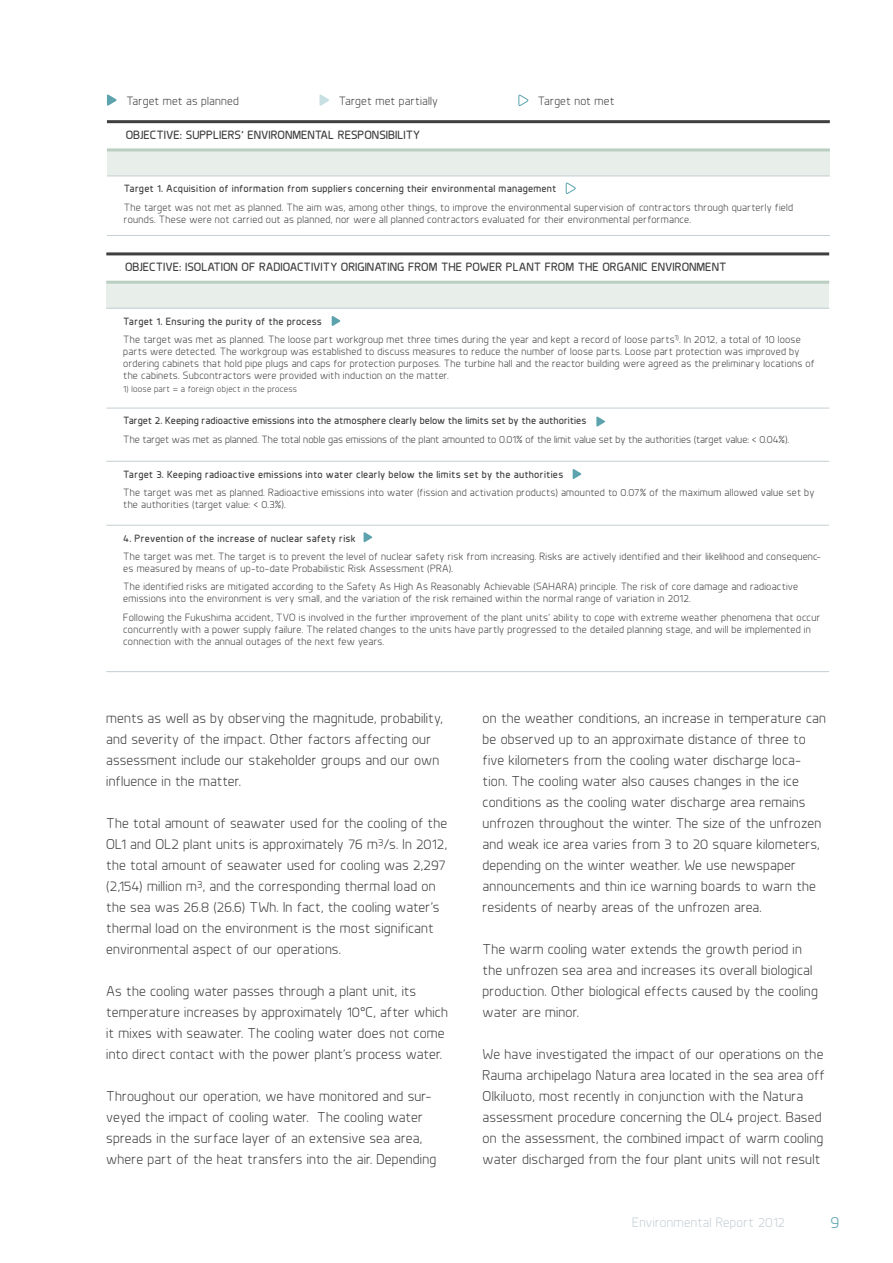
<style>
.page{position:relative;width:893px;height:1263px;background:#fff}
.page>*{position:absolute;margin:0;border:0;box-sizing:border-box;transform-origin:0 0}
.t1{font:16.5px "Planer";color:#5ca3ae}
.leipis{font:14.25px/21px "Planer";letter-spacing:.01em;color:#3e3e3f}
.t2{font:13.5px "Planer";letter-spacing:.02em;color:#c4ced3}
.taulukko_ylärivi1_si{font:700 12px "Planer";color:#3f3f40}
.taulukko_leipis{font:12px "Planer";letter-spacing:.02em;color:#3e3e3f}
.taulukko_leipis-2{font:12px "Planer";color:#3e3e3f}
.taulukko_leipis-3{font:10.5px/12px "Planer";letter-spacing:.025em;color:#3e3e3f}
.taulukko_leipis-4{font:700 10.5px "Planer";letter-spacing:.02em;color:#3e3e3f}
.taulukko_leipis-5{font:10.5px "Planer";letter-spacing:.005em;color:#3e3e3f}
.taulukko_leipis_bold{font:700 10.5px "Planer";letter-spacing:.025em;color:#3e3e3f}
.taulukko_leipis-6{font:9px "Planer";letter-spacing:.03em;color:#3e3e3f}
</style>
<div class="page">
<div style="left:107px;top:150px;width:723px;height:26px;background:#e8efeb"></div>
<hr style="left:107px;top:176px;width:723px;height:1px;background:#c4ced3">
<hr style="left:107px;top:235px;width:723px;height:1px;background:#c4ced3">
<hr style="left:107px;top:120px;width:723px;height:3px;background:#3f3f40">
<hr style="left:107px;top:148px;width:723px;height:3px;background:#bacec1">
<svg style="left:107px;top:94px;width:10px;height:12px"></svg>
<svg style="left:320px;top:94px;width:9px;height:12px"></svg>
<svg style="left:518px;top:94px;width:11px;height:12px"></svg>
<div style="left:106px;top:282px;width:723px;height:26px;background:#e8efeb"></div>
<hr style="left:106px;top:308px;width:723px;height:1px;background:#c4ced3">
<hr style="left:106px;top:408px;width:723px;height:1px;background:#c4ced3">
<hr style="left:106px;top:461px;width:723px;height:1px;background:#c4ced3">
<hr style="left:106px;top:525px;width:723px;height:1px;background:#c4ced3">
<hr style="left:106px;top:671px;width:723px;height:1px;background:#c4ced3">
<hr style="left:106px;top:252px;width:723px;height:3px;background:#3f3f40">
<hr style="left:106px;top:281px;width:723px;height:3px;background:#bacec1">
<svg style="left:332px;top:316px;width:9px;height:10px"></svg>
<svg style="left:596px;top:416px;width:9px;height:11px"></svg>
<svg style="left:364px;top:532px;width:9px;height:11px"></svg>
<svg style="left:573px;top:469px;width:9px;height:10px"></svg>
<svg style="left:566px;top:182px;width:10px;height:12px"></svg>
<p class="taulukko_leipis" style="left:126px;top:94px;width:114px">Target met as planned</p>
<p class="taulukko_leipis" style="left:339px;top:94px;width:101px">Target met partially</p>
<p class="taulukko_leipis-2" style="left:538px;top:94px;width:78px">Target not met</p>
<p class="taulukko_ylärivi1_si" style="left:126px;top:128px;width:296px">OBJECTIVE: SUPPLIERS’ ENVIRONMENTAL RESPONSIBILITY</p>
<p class="taulukko_leipis-4" style="left:124px;top:182px;width:434px">Target 1. Acquisition of information from suppliers concerning their environmental management</p>
<p class="taulukko_leipis-3" style="left:124px;top:201px;width:671px">The target was not met as planned. The aim was, among other things, to improve the environmental supervision of contractors through quarterly field rounds. These were not carried out as planned, nor were all planned contractors evaluated for their environmental performance.</p>
<p class="taulukko_ylärivi1_si" style="left:125px;top:260px;width:603px">OBJECTIVE: ISOLATION OF RADIOACTIVITY ORIGINATING FROM THE POWER PLANT FROM THE ORGANIC ENVIRONMENT</p>
<p class="taulukko_leipis_bold" style="left:123px;top:314px;width:200px">Target 1. Ensuring the purity of the process</p>
<p class="taulukko_leipis-3" style="left:123px;top:333px;width:693px">The target was met as planned. The loose part workgroup met three times during the year and kept a record of loose parts<sup>1)</sup>. In 2012, a total of 10 loose parts were detected. The workgroup was established to discuss measures to reduce the number of loose parts. Loose part protection was improved by ordering cabinets that hold pipe plugs and caps for protection purposes. The turbine hall and the reactor building were agreed as the preliminary locations of the cabinets. Subcontractors were provided with induction on the matter.</p>
<p class="taulukko_leipis-6" style="left:123px;top:384px;width:175px">1) loose part = a foreign object in the process</p>
<p class="taulukko_leipis-4" style="left:123px;top:414px;width:465px">Target 2. Keeping radioactive emissions into the atmosphere clearly below the limits set by the authorities</p>
<p class="taulukko_leipis-5" style="left:123px;top:433px;width:667px">The target was met as planned. The total noble gas emissions of the plant amounted to 0.01% of the limit value set by the authorities (target value: &lt; 0.04%).</p>
<p class="taulukko_leipis-4" style="left:123px;top:467px;width:442px">Target 3. Keeping radioactive emissions into water clearly below the limits set by the authorities</p>
<p class="taulukko_leipis-3" style="left:123px;top:486px;width:693px">The target was met as planned. Radioactive emissions into water (fission and activation products) amounted to 0.07% of the maximum allowed value set by the authorities (target value: &lt; 0.3%).</p>
<p class="taulukko_leipis-4" style="left:123px;top:531px;width:234px">4. Prevention of the increase of nuclear safety risk</p>
<p class="taulukko_leipis-3" style="left:123px;top:550px;width:699px">The target was met. The target is to prevent the level of nuclear safety risk from increasing. Risks are actively identified and their likelihood and consequenc&shy;es measured by means of up-to-date Probabilistic Risk Assessment (PRA).</p>
<p class="taulukko_leipis-3" style="left:123px;top:581px;width:676px">The identified risks are mitigated according to the Safety As High As Reasonably Achievable (SAHARA) principle. The risk of core damage and radioactive emissions into the environment is very small, and the variation of the risk remained within the normal range of variation in 2012.</p>
<p class="taulukko_leipis-3" style="left:123px;top:611px;width:699px">Following the Fukushima accident, TVO is involved in the further improvement of the plant units’ ability to cope with extreme weather phenomena that occur concurrently with a power supply failure. The related changes to the units have partly progressed to the detailed planning stage, and will be implemented in connection with the annual outages of the next few years.</p>
<p class="leipis" style="left:106px;top:708px;width:338px">ments as well as by observing the magnitude, probability, and severity of the impact. Other factors affecting our assessment include our stakeholder groups and our own influence in the matter.</p>
<p class="leipis" style="left:106px;top:813px;width:342px">The total amount of seawater used for the cooling of the OL1 and OL2 plant units is approximately 76 m<sup>3</sup>/s. In 2012, the total amount of seawater used for cooling was 2,297 (2,154) million m<sup>3</sup>, and the corresponding thermal load on the sea was 26.8 (26.6) TWh. In fact, the cooling water’s thermal load on the environment is the most significant environmental aspect of our operations.</p>
<p class="leipis" style="left:106px;top:981px;width:343px">As the cooling water passes through a plant unit, its temperature increases by approximately 10°C, after which it mixes with seawater. The cooling water does not come into direct contact with the power plant’s process water.</p>
<p class="leipis" style="left:106px;top:1086px;width:331px">Throughout our operation, we have monitored and sur&shy;veyed the impact of cooling water. The cooling water spreads in the surface layer of an extensive sea area, where part of the heat transfers into the air. Depending</p>
<p class="leipis" style="left:483px;top:708px;width:345px">on the weather conditions, an increase in temperature can be observed up to an approximate distance of three to five kilometers from the cooling water discharge loca&shy;tion. The cooling water also causes changes in the ice conditions as the cooling water discharge area remains unfrozen throughout the winter. The size of the unfrozen and weak ice area varies from 3 to 20 square kilometers, depending on the winter weather. We use newspaper announcements and thin ice warning boards to warn the residents of nearby areas of the unfrozen area.</p>
<p class="leipis" style="left:483px;top:939px;width:337px">The warm cooling water extends the growth period in the unfrozen sea area and increases its overall biological production. Other biological effects caused by the cooling water are minor.</p>
<p class="leipis" style="left:483px;top:1044px;width:344px">We have investigated the impact of our operations on the Rauma archipelago Natura area located in the sea area off Olkiluoto, most recently in conjunction with the Natura assessment procedure concerning the OL4 project. Based on the assessment, the combined impact of warm cooling water discharged from the four plant units will not result</p>
<p class="t2" style="left:632px;top:1215px;width:154px">Environmental Report 2012</p>
<p class="t1" style="left:831px;top:1212px;width:10px">9</p>
</div>
